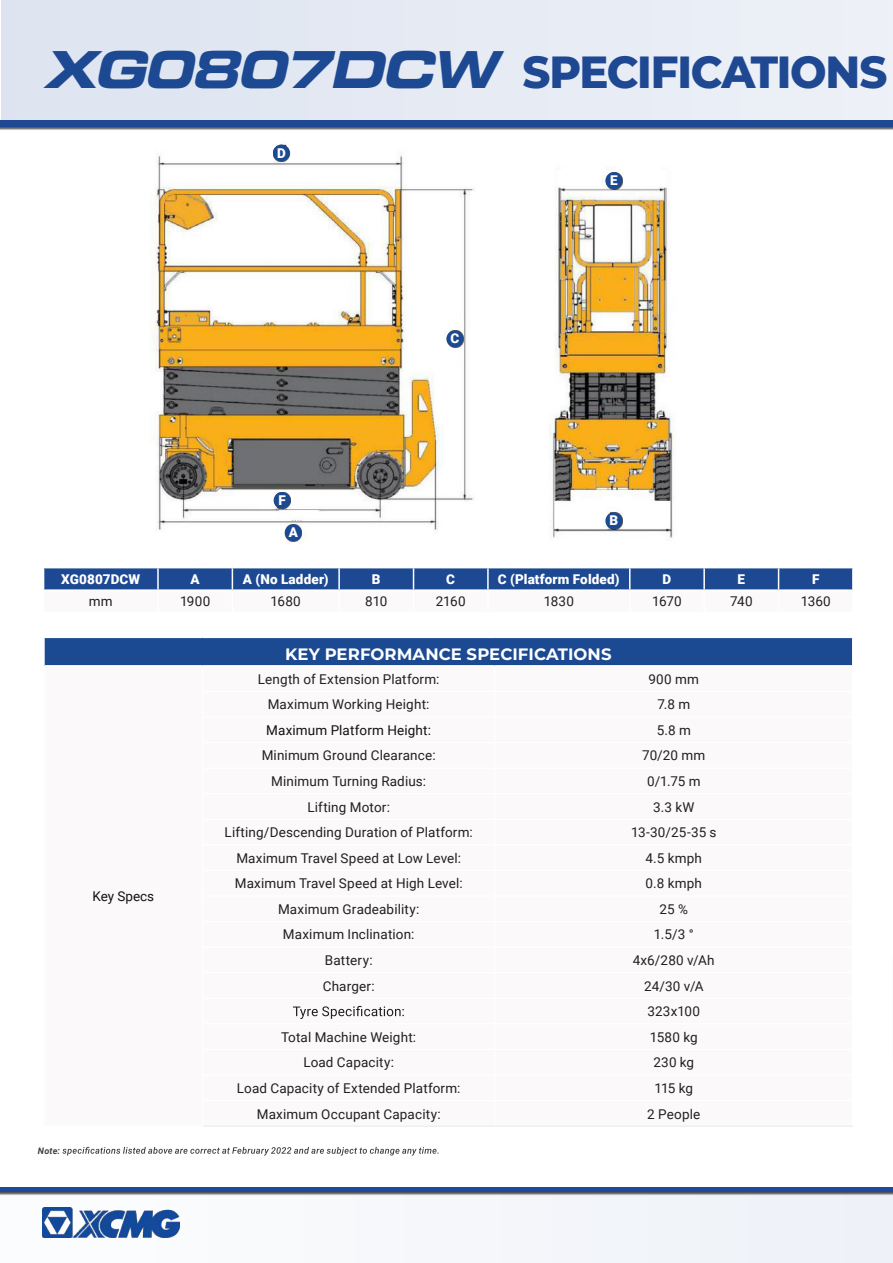
<style>
.page{position:relative;width:893px;height:1263px;background:#fff}
.page>*{position:absolute;margin:0;border:0;box-sizing:border-box;transform-origin:0 0}
.t1{font:italic 51px "Eurostile Bold Extended Two";color:#1d4993;scale:.96 1}
.t2{font:800 45px "Montserrat";letter-spacing:-.26em;color:#1f4893;scale:.96 1}
.t3{font:700 16.5px "Montserrat";letter-spacing:.005em;color:#fff}
.t4{font:13.5px/25.5px "Roboto";letter-spacing:.01em;color:#241f1f}
.t5{font:900 13.5px "Roboto";letter-spacing:.01em;color:#fff}
.t6{font:13.5px "Roboto";letter-spacing:.01em;color:#111213}
.t7{font:italic 700 9px "Roboto";color:#444041}
.s1{font-family:"Montserrat";font-weight:800;font-style:normal;font-size:45px;color:#1f4893}
</style>
<div class="page">
<div style="left:44px;top:637px;width:809px;height:29px;background:#1c4a92"></div>
<hr style="left:203px;top:1126px;width:292px;height:1px;background:#ebeaea">
<hr style="left:495px;top:1126px;width:358px;height:1px;background:#ebeaea">
<hr style="left:43px;top:637px;width:160px;height:1px;background:#fff">
<hr style="left:43px;top:638px;width:2px;height:28px;background:#fff">
<hr style="left:203px;top:637px;width:292px;height:1px;background:#fff">
<hr style="left:495px;top:637px;width:358px;height:1px;background:#fff">
<hr style="left:45px;top:665px;width:158px;height:2px;background:#fff">
<svg style="left:202px;top:638px;width:651px;height:488px"></svg>
<svg style="left:62px;top:1147px;width:377px;height:8px"></svg>
<img style="left:150px;top:143px;width:525px;height:399px">
<svg style="left:43px;top:568px;width:810px;height:22px;background:#2a5499"></svg>
<svg style="left:274px;top:492px;width:17px;height:17px"></svg>
<div style="left:274px;top:492px;width:17px;height:17px;background:#1b4a94;border-radius:50%"></div>
<svg style="left:605px;top:512px;width:18px;height:17px"></svg>
<div style="left:605px;top:512px;width:17px;height:17px;background:#1b4a94;border-radius:50%"></div>
<svg style="left:446px;top:330px;width:17px;height:17px"></svg>
<div style="left:446px;top:330px;width:17px;height:17px;background:#1b4a94;border-radius:50%"></div>
<svg style="left:605px;top:172px;width:18px;height:17px"></svg>
<div style="left:605px;top:172px;width:17px;height:17px;background:#1b4a94;border-radius:50%"></div>
<svg style="left:273px;top:145px;width:17px;height:17px"></svg>
<div style="left:273px;top:145px;width:17px;height:16px;background:#1b4a94;border-radius:50%"></div>
<svg style="left:285px;top:524px;width:17px;height:17px"></svg>
<div style="left:285px;top:524px;width:17px;height:17px;background:#1b4a94;border-radius:50%"></div>
<div style="left:1px;top:0;width:892px;height:120px;background:#e5eaf3"></div>
<svg style="left:0;top:127px;width:893px;height:3px;background:#8a8888"></svg>
<div style="left:0;top:120px;width:893px;height:7px;background:#1f4893"></div>
<div style="left:0;top:1190px;width:893px;height:73px;background:#f5f7fa"></div>
<svg style="left:0;top:1192px;width:893px;height:3px;background:#838183"></svg>
<div style="left:0;top:1187px;width:893px;height:5px;background:#1b4b9c"></div>
<hr style="left:892px;top:956px;width:1px;height:105px;background:#1d499d">
<svg style="left:42px;top:1216px;width:138px;height:22px"></svg>
<img style="left:42px;top:1207px;width:137px;height:30px">
<h1 class="t1" style="left:43px;top:33px;width:622px">XXGG0 80 80077DDCCWW <span class="s1">S PS E C</span></h1>
<h2 class="t2" style="left:579px;top:39px;width:325px">P E CI FIIFCI CATAI OT I ONNS</h2>
<p class="t5" style="left:277px;top:143px;width:10px">D</p>
<p class="t5" style="left:279px;top:491px;width:9px">F</p>
<p class="t5" style="left:289px;top:523px;width:11px">A</p>
<p class="t5" style="left:450px;top:329px;width:10px">C</p>
<p class="t5" style="left:610px;top:171px;width:9px">E</p>
<p class="t5" style="left:610px;top:511px;width:10px">B</p>
<p class="t5" style="left:61px;top:570px;width:81px">XG0807DCW</p>
<p class="t5" style="left:191px;top:570px;width:11px">A</p>
<p class="t5" style="left:243px;top:570px;width:87px">A (No Ladder)</p>
<p class="t5" style="left:372px;top:570px;width:10px">B</p>
<p class="t5" style="left:446px;top:570px;width:10px">C</p>
<p class="t5" style="left:498px;top:570px;width:123px">C (Platform Folded)</p>
<p class="t5" style="left:663px;top:570px;width:10px">D</p>
<p class="t5" style="left:738px;top:570px;width:9px">E</p>
<p class="t5" style="left:812px;top:570px;width:9px">F</p>
<p class="t4" style="left:89px;top:588px;width:25px">mm</p>
<p class="t4" style="left:180px;top:588px;width:32px">1900</p>
<p class="t4" style="left:271px;top:588px;width:32px">1680</p>
<p class="t4" style="left:365px;top:588px;width:24px">810</p>
<p class="t4" style="left:436px;top:588px;width:31px">2160</p>
<p class="t4" style="left:544px;top:588px;width:32px">1830</p>
<p class="t4" style="left:652px;top:588px;width:31px">1670</p>
<p class="t4" style="left:730px;top:588px;width:24px">740</p>
<p class="t4" style="left:801px;top:588px;width:32px">1360</p>
<p class="t6" style="left:92px;top:887px;width:63px">Key Specs</p>
<p class="t7" style="left:38px;top:1144px;width:24px">Note:</p>
<p class="t3" style="left:285px;top:642px;width:328px">KEY PERFORMANCE SPECIFICATIONS</p>
<p class="t4" style="left:258px;top:666px;width:183px">Length of Extension Platform:</p>
<p class="t4" style="left:648px;top:666px;width:52px">900 mm</p>
<p class="t4" style="left:268px;top:691px;width:163px">Maximum Working Height:</p>
<p class="t4" style="left:657px;top:691px;width:34px">7.8 m</p>
<p class="t6" style="left:266px;top:720px;width:166px">Maximum Platform Height:</p>
<p class="t4" style="left:657px;top:717px;width:36px">5.8 m</p>
<p class="t4" style="left:262px;top:742px;width:175px">Minimum Ground Clearance:</p>
<p class="t4" style="left:642px;top:742px;width:65px">70/20 mm</p>
<p class="t4" style="left:271px;top:768px;width:156px">Minimum Turning Radius:</p>
<p class="t4" style="left:647px;top:768px;width:55px">0/1.75 m</p>
<p class="t4" style="left:307px;top:793px;width:84px">Lifting Motor:</p>
<p class="t4" style="left:653px;top:793px;width:43px">3.3 kW</p>
<p class="t4" style="left:225px;top:819px;width:250px">Lifting/Descending Duration of Platform:</p>
<p class="t4" style="left:631px;top:819px;width:87px">13-30/25-35 s</p>
<p class="t4" style="left:236px;top:845px;width:226px">Maximum Travel Speed at Low Level:</p>
<p class="t4" style="left:646px;top:845px;width:58px">4.5 kmph</p>
<p class="t4" style="left:235px;top:870px;width:229px">Maximum Travel Speed at High Level:</p>
<p class="t4" style="left:645px;top:870px;width:58px">0.8 kmph</p>
<p class="t4" style="left:278px;top:896px;width:143px">Maximum Gradeability:</p>
<p class="t4" style="left:660px;top:896px;width:30px">25 %</p>
<p class="t4" style="left:283px;top:921px;width:133px">Maximum Inclination:</p>
<p class="t4" style="left:654px;top:921px;width:41px">1.5/3 °</p>
<p class="t4" style="left:325px;top:947px;width:49px">Battery:</p>
<p class="t4" style="left:633px;top:947px;width:83px">4x6/280 v/Ah</p>
<p class="t4" style="left:323px;top:972px;width:54px">Charger:</p>
<p class="t4" style="left:644px;top:972px;width:61px">24/30 v/A<br>323x100</p>
<p class="t4" style="left:281px;top:1024px;width:137px">Total Machine Weight:</p>
<p class="t4" style="left:650px;top:1024px;width:49px">1580 kg</p>
<p class="t4" style="left:303px;top:1049px;width:92px">Load Capacity:</p>
<p class="t4" style="left:653px;top:1049px;width:42px">230 kg</p>
<p class="t4" style="left:237px;top:1075px;width:225px">Load Capacity of Extended Platform:</p>
<p class="t4" style="left:654px;top:1075px;width:40px">115 kg</p>
<p class="t4" style="left:257px;top:1100px;width:185px">Maximum Occupant Capacity:</p>
<p class="t4" style="left:647px;top:1100px;width:55px">2 People</p>
</div>
